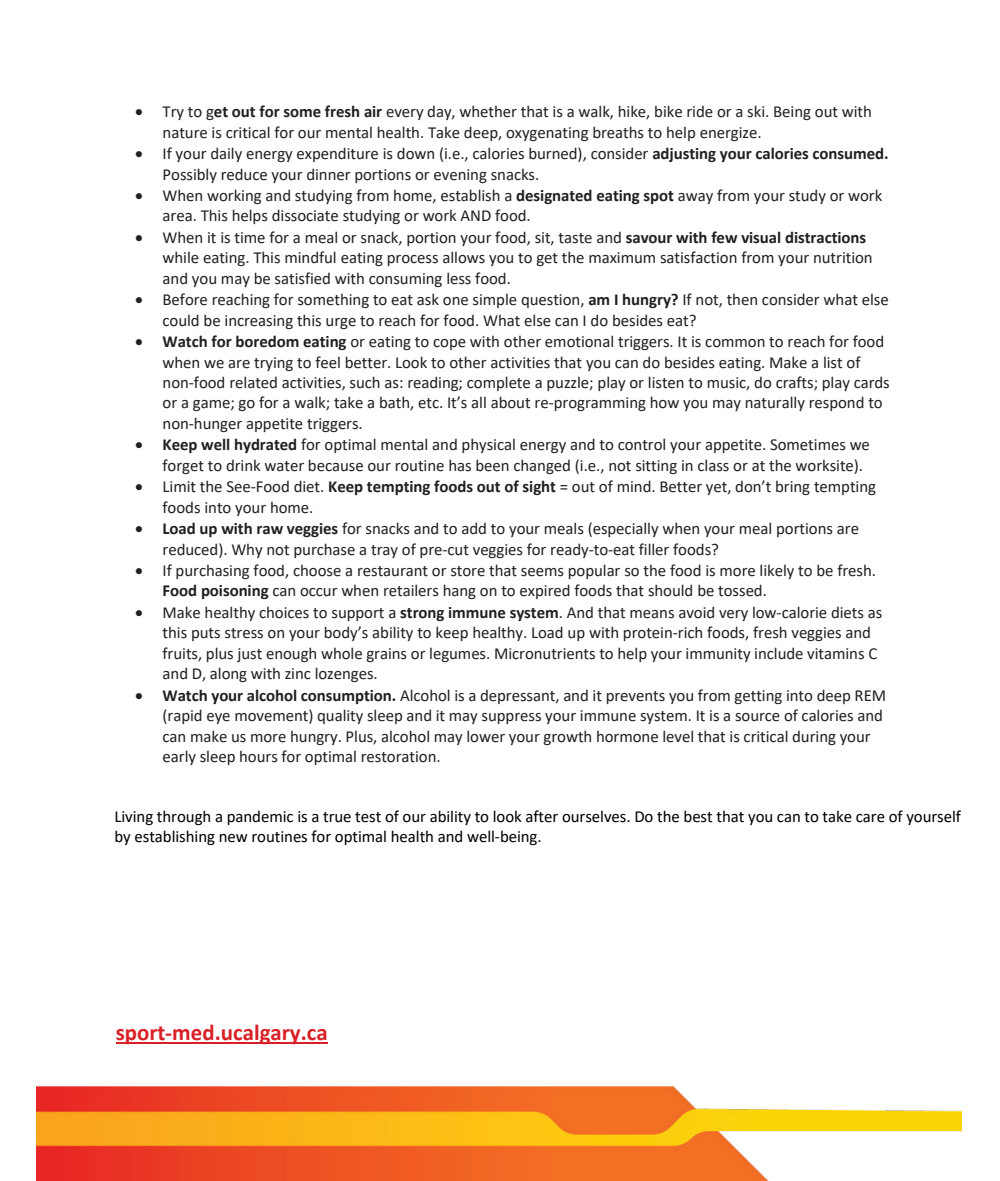
<style>
.page{position:relative;width:1000px;height:1181px;background:#fff}
.page>*{position:absolute;margin:0;border:0;box-sizing:border-box;transform-origin:0 0}
.t1{font:700 22.8px "Calibri";color:#d92026}
.t2{font:16.8px/20.4px "Calibri";letter-spacing:-.005em;color:#231f20}
.t3{font:16.8px/20.2px "Calibri";letter-spacing:-.005em;color:#000}
.s1{font-weight:700}
</style>
<div class="page">
<img style="left:37px;top:1042px;width:924px;height:138px">
<hr style="left:116px;top:1041px;width:211px;height:2px;background:#d92026">
<p class="t2" style="left:162px;top:101px;width:710px;text-indent:-27px">• Try to g<span class="s1">et out for some fresh air</span> every day, whether that is a walk, hike, bike ride or a ski. Being out with nature is critical for our mental health. Take deep, oxygenating breaths to help energize.</p>
<p class="t2" style="left:162px;top:143px;width:727px;text-indent:-27px">• If your daily energy expenditure is down (i.e., calories burned), consider <span class="s1">adjusting your calories consumed.<br></span>Possibly reduce your dinner portions or evening snacks.</p>
<p class="t2" style="left:162px;top:185px;width:721px;text-indent:-27px">• When working and studying from home, establish a <span class="s1">designated eating spot</span> away from your study or work area. This helps dissociate studying or work AND food.</p>
<p class="t2" style="left:162px;top:226px;width:711px;text-indent:-27px">• When it is time for a meal or snack, portion your food, sit, taste and <span class="s1">savour with few visual distractions </span>while eating. This mindful eating process allows you to get the maximum satisfaction from your nutrition and you may be satisfied with consuming less food.</p>
<p class="t2" style="left:162px;top:289px;width:727px;text-indent:-27px">• Before reaching for something to eat ask one simple question, <span class="s1">am I hungry?</span> If not, then consider what else could be increasing this urge to reach for food. What else can I do besides eat?</p>
<p class="t2" style="left:162px;top:331px;width:728px;text-indent:-27px">• <span class="s1">Watch for boredom eating</span> or eating to cope with other emotional triggers. It is common to reach for food when we are trying to feel better. Look to other activities that you can do besides eating. Make a list of non-food related activities, such as: reading; complete a puzzle; play or listen to music, do crafts; play cards or a game; go for a walk; take a bath, etc. It’s all about re-programming how you may naturally respond to non-hunger appetite triggers.</p>
<p class="t2" style="left:162px;top:434px;width:708px;text-indent:-27px">• <span class="s1">Keep well hydrated</span> for optimal mental and physical energy and to control your appetite. Sometimes we forget to drink water because our routine has been changed (i.e., not sitting in class or at the worksite).</p>
<p class="t2" style="left:162px;top:476px;width:714px;text-indent:-27px">• Limit the See-Food diet. <span class="s1">Keep tempting foods out of sight</span> = out of mind. Better yet, don’t bring tempting foods into your home.</p>
<p class="t2" style="left:162px;top:517px;width:697px;text-indent:-27px">• <span class="s1">Load up with raw veggies</span> for snacks and to add to your meals (especially when your meal portions are reduced). Why not purchase a tray of pre-cut veggies for ready-to-eat filler foods?</p>
<p class="t2" style="left:162px;top:559px;width:714px;text-indent:-27px">• If purchasing food, choose a restaurant or store that seems popular so the food is more likely to be fresh.<br><span class="s1">Food poisoning</span> can occur when retailers hang on to expired foods that should be tossed.</p>
<p class="t2" style="left:162px;top:601px;width:721px;text-indent:-27px">• Make healthy choices to support a <span class="s1">strong immune system</span>. And that means avoid very low-calorie diets as this puts stress on your body’s ability to keep healthy. Load up with protein-rich foods, fresh veggies and fruits, plus just enough whole grains or legumes. Micronutrients to help your immunity include vitamins C and D, along with zinc lozenges.</p>
<p class="t2" style="left:162px;top:684px;width:724px;text-indent:-27px">• <span class="s1">Watch your alcohol consumption.</span> Alcohol is a depressant, and it prevents you from getting into deep REM (rapid eye movement) quality sleep and it may suppress your immune system. It is a source of calories and can make us more hungry. Plus, alcohol may lower your growth hormone level that is critical during your early sleep hours for optimal restoration.</p>
<p class="t3" style="left:114px;top:805px;width:847px">Living through a pandemic is a true test of our ability to look after ourselves. Do the best that you can to take care of yourself by establishing new routines for optimal health and well-being.</p>
<h1 class="t1" style="left:116px;top:1015px;width:213px">sport-med.ucalgary.ca</h1>
</div>
